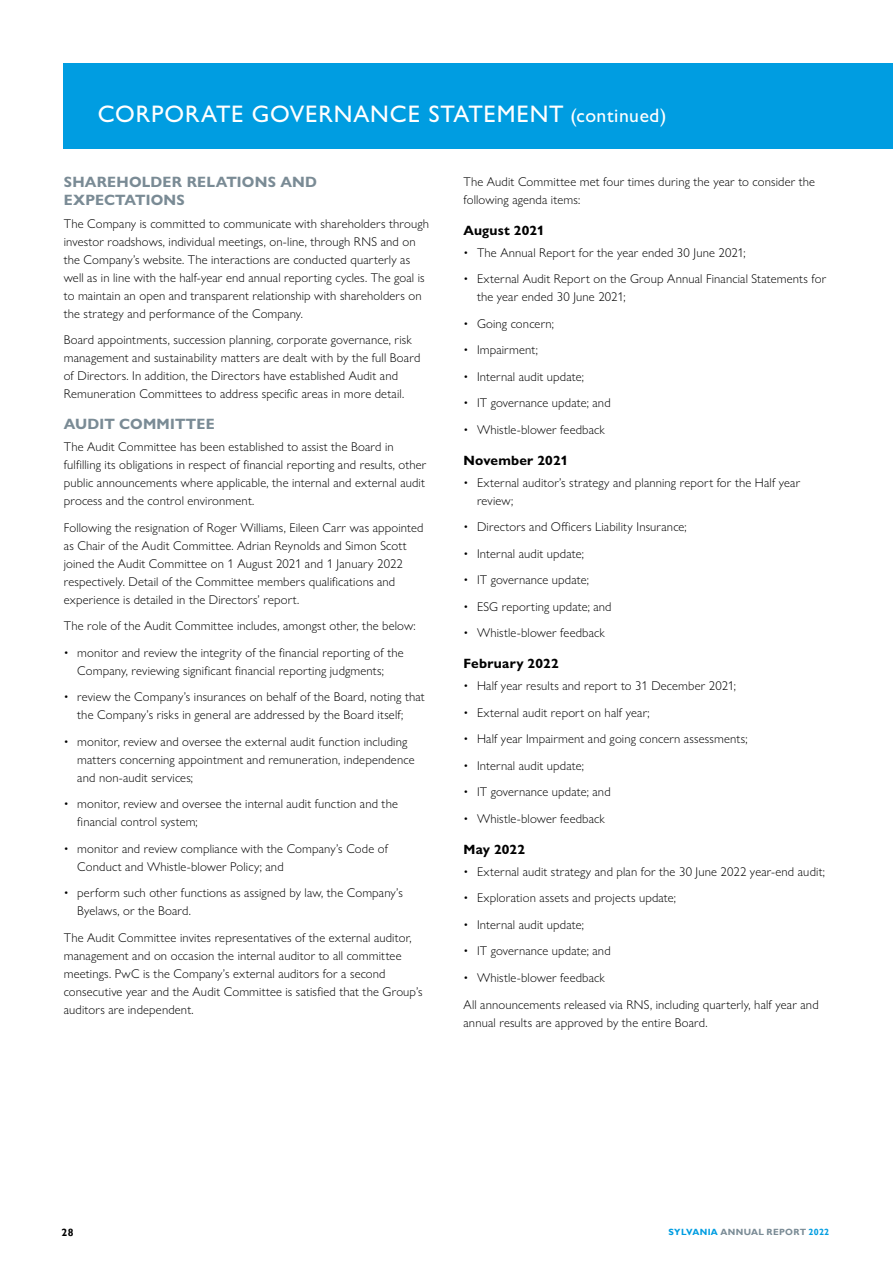
<style>
.page{position:relative;width:893px;height:1263px;background:#fff}
.page>*{position:absolute;margin:0;border:0;box-sizing:border-box;transform-origin:0 0}
.t1{font:500 24px "Gill Sans Nova";letter-spacing:.03em;color:#fff}
.t2{font:700 15px/18px "Gill Sans Nova";letter-spacing:.01em;color:#7a8b95}
.t3{font:700 13.5px "Gill Sans Nova";letter-spacing:.015em;color:#000}
.t4{font:300 12.75px/18px "Gill Sans Nova";letter-spacing:.015em;color:#000}
.t5{font:700 10.5px "Gill Sans";color:#000}
.t6{font:700 9px "Gill Sans";letter-spacing:.035em;color:#009de1}
.s1{font-size:19.5px}
.s2{color:#7a8b95}
</style>
<div class="page">
<div style="left:64px;top:64px;width:829px;height:85px;background:#009de1"></div>
<h1 class="t1" style="left:98px;top:99px;width:570px">CORPORATE GOVERNANCE STATEMENT <span class="s1">(continued)</span></h1>
<p class="t2" style="left:64px;top:173px;width:255px">SHAREHOLDER RELATIONS AND<br>EXPECTATIONS</p>
<p class="t4" style="left:64px;top:214px;width:367px">The Company is committed to communicate with shareholders through investor roadshows, individual meetings, on-line, through RNS and on the Company’s website. The interactions are conducted quarterly as well as in line with the half-year end annual reporting cycles. The goal is to maintain an open and transparent relationship with shareholders on the strategy and performance of the Company.</p>
<p class="t4" style="left:64px;top:331px;width:358px">Board appointments, succession planning, corporate governance, risk management and sustainability matters are dealt with by the full Board of Directors. In addition, the Directors have established Audit and Remuneration Committees to address specific areas in more detail.</p>
<p class="t2" style="left:64px;top:415px;width:152px">AUDIT COMMITTEE</p>
<p class="t4" style="left:64px;top:438px;width:364px">The Audit Committee has been established to assist the Board in fulfilling its obligations in respect of financial reporting and results, other public announcements where applicable, the internal and external audit process and the control environment.</p>
<p class="t4" style="left:64px;top:518px;width:361px">Following the resignation of Roger Williams, Eileen Carr was appointed as Chair of the Audit Committee. Adrian Reynolds and Simon Scott joined the Audit Committee on 1 August 2021 and 1 January 2022 respectively. Detail of the Committee members qualifications and experience is detailed in the Directors’ report.</p>
<p class="t4" style="left:64px;top:617px;width:353px">The role of the Audit Committee includes, amongst other, the below:</p>
<p class="t4" style="left:64px;top:643px;width:341px;text-align:center">• monitor and review the integrity of the financial reporting of the<br>Company, reviewing significant financial reporting judgments;</p>
<p class="t4" style="left:77px;top:688px;width:349px;text-indent:-14px">• review the Company’s insurances on behalf of the Board, noting that the Company’s risks in general are addressed by the Board itself;</p>
<p class="t4" style="left:77px;top:732px;width:339px;text-indent:-14px">• monitor, review and oversee the external audit function including matters concerning appointment and remuneration, independence and non-audit services;</p>
<p class="t4" style="left:77px;top:795px;width:322px;text-indent:-14px">• monitor, review and oversee the internal audit function and the financial control system;</p>
<p class="t4" style="left:77px;top:839px;width:312px;text-indent:-14px">• monitor and review compliance with the Company’s Code of<br>Conduct and Whistle-blower Policy; and</p>
<p class="t4" style="left:77px;top:884px;width:327px;text-indent:-14px">• perform such other functions as assigned by law, the Company’s<br>Byelaws, or the Board.</p>
<p class="t4" style="left:64px;top:928px;width:360px">The Audit Committee invites representatives of the external auditor, management and on occasion the internal auditor to all committee meetings. PwC is the Company’s external auditors for a second consecutive year and the Audit Committee is satisfied that the Group’s auditors are independent.</p>
<p class="t4" style="left:463px;top:172px;width:353px">The Audit Committee met four times during the year to consider the following agenda items:</p>
<p class="t3" style="left:463px;top:222px;width:82px">August 2021</p>
<p class="t4" style="left:463px;top:243px;width:284px">• The Annual Report for the year ended 30 June 2021;</p>
<p class="t4" style="left:477px;top:270px;width:351px;text-indent:-14px">• External Audit Report on the Group Annual Financial Statements for the year ended 30 June 2021;</p>
<p class="t4" style="left:463px;top:314px;width:92px">• Going concern;</p>
<p class="t4" style="left:463px;top:341px;width:76px">• Impairment;</p>
<p class="t4" style="left:463px;top:367px;width:122px">• Internal audit update;</p>
<p class="t4" style="left:463px;top:394px;width:149px">• IT governance update; and</p>
<p class="t4" style="left:463px;top:420px;width:143px">• Whistle-blower feedback</p>
<p class="t3" style="left:463px;top:452px;width:106px">November 2021</p>
<p class="t4" style="left:477px;top:473px;width:325px;text-indent:-14px">• External auditor’s strategy and planning report for the Half year review;</p>
<p class="t4" style="left:463px;top:518px;width:225px">• Directors and Officers Liability Insurance;</p>
<p class="t4" style="left:463px;top:544px;width:122px">• Internal audit update;</p>
<p class="t4" style="left:463px;top:571px;width:127px">• IT governance update;</p>
<p class="t4" style="left:463px;top:597px;width:150px">• ESG reporting update; and</p>
<p class="t4" style="left:463px;top:624px;width:143px">• Whistle-blower feedback</p>
<p class="t3" style="left:463px;top:655px;width:97px">February 2022</p>
<p class="t4" style="left:463px;top:677px;width:274px">• Half year results and report to 31 December 2021;</p>
<p class="t4" style="left:463px;top:703px;width:188px">• External audit report on half year;</p>
<p class="t4" style="left:463px;top:730px;width:285px">• Half year Impairment and going concern assessments;</p>
<p class="t4" style="left:463px;top:756px;width:122px">• Internal audit update;</p>
<p class="t4" style="left:463px;top:783px;width:149px">• IT governance update; and</p>
<p class="t4" style="left:463px;top:809px;width:143px">• Whistle-blower feedback</p>
<p class="t3" style="left:463px;top:841px;width:63px">May 2022</p>
<p class="t4" style="left:463px;top:862px;width:363px">• External audit strategy and plan for the 30 June 2022 year-end audit;</p>
<p class="t4" style="left:463px;top:889px;width:214px">• Exploration assets and projects update;</p>
<p class="t4" style="left:463px;top:915px;width:122px">• Internal audit update;</p>
<p class="t4" style="left:463px;top:942px;width:149px">• IT governance update; and</p>
<p class="t4" style="left:463px;top:964px;width:357px;line-height:26.5px">• Whistle-blower feedback<br>All announcements released via RNS, including quarterly, half year and</p>
<p class="t4" style="left:463px;top:1013px;width:246px">annual results are approved by the entire Board.</p>
<p class="t5" style="left:62px;top:1226px;width:13px">28</p>
<p class="t6" style="left:669px;top:1227px;width:162px">SYLVANIA <span class="s2">ANNUAL REPORT</span> 2022</p>
</div>
